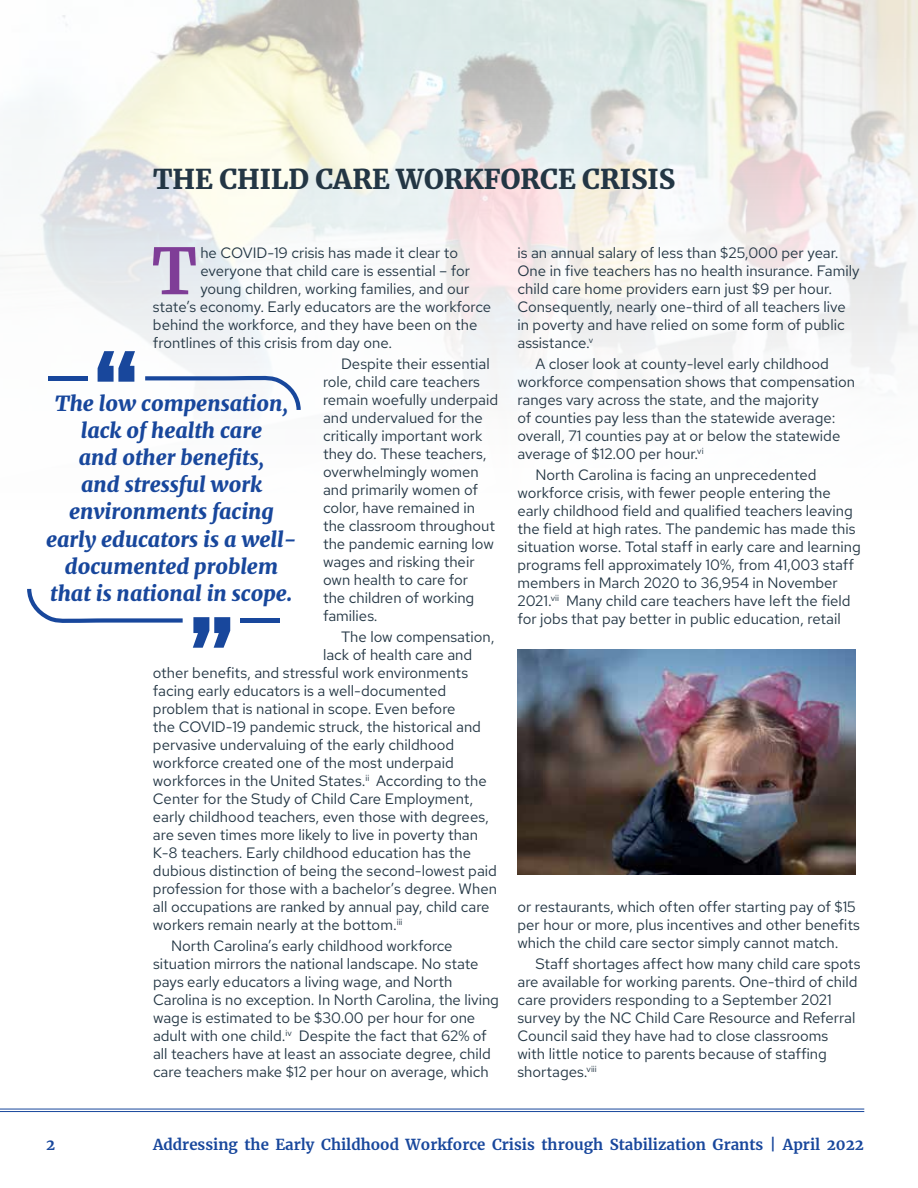
<style>
.page{position:relative;width:918px;height:1188px;background:#fff}
.page>*{position:absolute;margin:0;border:0;box-sizing:border-box;transform-origin:0 0}
.t1{font:700 63.45px "Merriweather";color:#7f3d97}
.t2{font:900 27px "Merriweather";color:#233644}
.t3{font:italic 900 21px/27px "Merriweather";color:#18479c;text-align:center}
.t4{font:300 15px/18px "Red Hat Text";color:#233644}
.t5{font:700 15px "Merriweather";color:#18479c}
</style>
<div class="page">
<hr style="left:0;top:1111px;width:864px;height:1px;background:#18479c">
<hr style="left:0;top:1109px;width:864px;height:1px;background:#18479c">
<img style="left:0;top:0;width:918px;height:382px">
<svg style="left:98px;top:351px;width:37px;height:31px"></svg>
<svg style="left:145px;top:376px;width:156px;height:34px"></svg>
<hr style="left:49px;top:376px;width:39px;height:4px;background:#18479c">
<svg style="left:193px;top:617px;width:37px;height:31px"></svg>
<svg style="left:27px;top:589px;width:156px;height:34px"></svg>
<hr style="left:240px;top:619px;width:39px;height:4px;background:#18479c">
<img style="left:518px;top:649px;width:338px;height:226px">
<h2 class="t2" style="left:153px;top:160px;width:524px">THE CHILD CARE WORKFORCE CRISIS</h2>
<h1 class="t1" style="left:152px;top:227px;width:47px">T</h1>
<p class="t4" style="left:200px;top:244px;width:259px">he COVID-19 crisis has made it clear to</p>
<p class="t4" style="left:200px;top:262px;width:271px">everyone that child care is essential – for</p>
<p class="t4" style="left:200px;top:280px;width:271px">young children, working families, and our</p>
<p class="t4" style="left:153px;top:298px;width:340px">state’s economy. Early educators are the workforce</p>
<p class="t4" style="left:153px;top:316px;width:326px">behind the workforce, and they have been on the</p>
<p class="t4" style="left:153px;top:334px;width:241px">frontlines of this crisis from day one.</p>
<p class="t4" style="left:323px;top:355px;width:177px;text-indent:18px">Despite their essential role, child care teachers remain woefully underpaid and undervalued for the critically important work they do. These teachers, overwhelmingly women and primarily women of color, have remained in the classroom throughout the pandemic earning low wages and risking their own health to care for<br>the children of working families.</p>
<p class="t4" style="left:341px;top:628px;width:155px">The low compensation,</p>
<p class="t4" style="left:323px;top:646px;width:151px">lack of health care and</p>
<p class="t4" style="left:153px;top:664px;width:317px">other benefits, and stressful work environments</p>
<p class="t4" style="left:153px;top:682px;width:295px">facing early educators is a well-documented</p>
<p class="t4" style="left:153px;top:700px;width:304px">problem that is national in scope. Even before</p>
<p class="t4" style="left:153px;top:718px;width:330px">the COVID-19 pandemic struck, the historical and</p>
<p class="t4" style="left:153px;top:736px;width:303px">pervasive undervaluing of the early childhood</p>
<p class="t4" style="left:153px;top:754px;width:302px">workforce created one of the most underpaid</p>
<p class="t4" style="left:153px;top:772px;width:335px">workforces in the United States.<sup>ii</sup> According to the</p>
<p class="t4" style="left:153px;top:790px;width:322px">Center for the Study of Child Care Employment,</p>
<p class="t4" style="left:153px;top:808px;width:337px">early childhood teachers, even those with degrees,</p>
<p class="t4" style="left:153px;top:826px;width:327px">are seven times more likely to live in poverty than</p>
<p class="t4" style="left:153px;top:844px;width:320px">K-8 teachers. Early childhood education has the</p>
<p class="t4" style="left:153px;top:862px;width:345px">dubious distinction of being the second-lowest paid</p>
<p class="t4" style="left:153px;top:880px;width:345px">profession for those with a bachelor’s degree. When</p>
<p class="t4" style="left:153px;top:898px;width:338px">all occupations are ranked by annual pay, child care</p>
<p class="t4" style="left:153px;top:916px;width:251px">workers remain nearly at the bottom.<sup>iii</sup></p>
<p class="t4" style="left:153px;top:937px;width:348px;text-indent:18px">North Carolina’s early childhood workforce situation mirrors the national landscape. No state pays early educators a living wage, and North Carolina is no exception. In North Carolina, the living wage is estimated to be $30.00 per hour for one adult with one child.<sup>iv</sup> Despite the fact that 62% of all teachers have at least an associate degree, child care teachers make $12 per hour on average, which</p>
<h3 class="t3" style="left:46px;top:390px;width:252px">The low compensation, lack of health care<br>and other benefits,<br>and stressful work environments facing early educators is a well&shy;documented problem that is national in scope.</h3>
<p class="t4" style="left:518px;top:244px;width:344px">is an annual salary of less than $25,000 per year.<br>One in five teachers has no health insurance. Family child care home providers earn just $9 per hour.<br>Consequently, nearly one-third of all teachers live in poverty and have relied on some form of public assistance.<sup>v</sup></p>
<p class="t4" style="left:518px;top:355px;width:339px;text-indent:18px">A closer look at county-level early childhood workforce compensation shows that compensation ranges vary across the state, and the majority<br>of counties pay less than the statewide average: overall, 71 counties pay at or below the statewide average of $12.00 per hour.<sup>vi</sup></p>
<p class="t4" style="left:517px;top:466px;width:345px;text-indent:18px">North Carolina is facing an unprecedented workforce crisis, with fewer people entering the early childhood field and qualified teachers leaving the field at high rates. The pandemic has made this situation worse. Total staff in early care and learning programs fell approximately 10%, from 41,003 staff members in March 2020 to 36,954 in November 2021.<sup>vii</sup> Many child care teachers have left the field for jobs that pay better in public education, retail</p>
<p class="t4" style="left:517px;top:898px;width:344px">or restaurants, which often offer starting pay of $15 per hour or more, plus incentives and other benefits which the child care sector simply cannot match.</p>
<p class="t4" style="left:517px;top:955px;width:345px;text-indent:18px">Staff shortages affect how many child care spots are available for working parents. One-third of child care providers responding to a September 2021 survey by the NC Child Care Resource and Referral Council said they have had to close classrooms<br>with little notice to parents because of staffing shortages.<sup>viii</sup></p>
<p class="t5" style="left:46px;top:1134px;width:11px">2</p>
<p class="t5" style="left:153px;top:1134px;width:712px">Addressing the Early Childhood Workforce Crisis through Stabilization Grants | April 2022</p>
</div>
